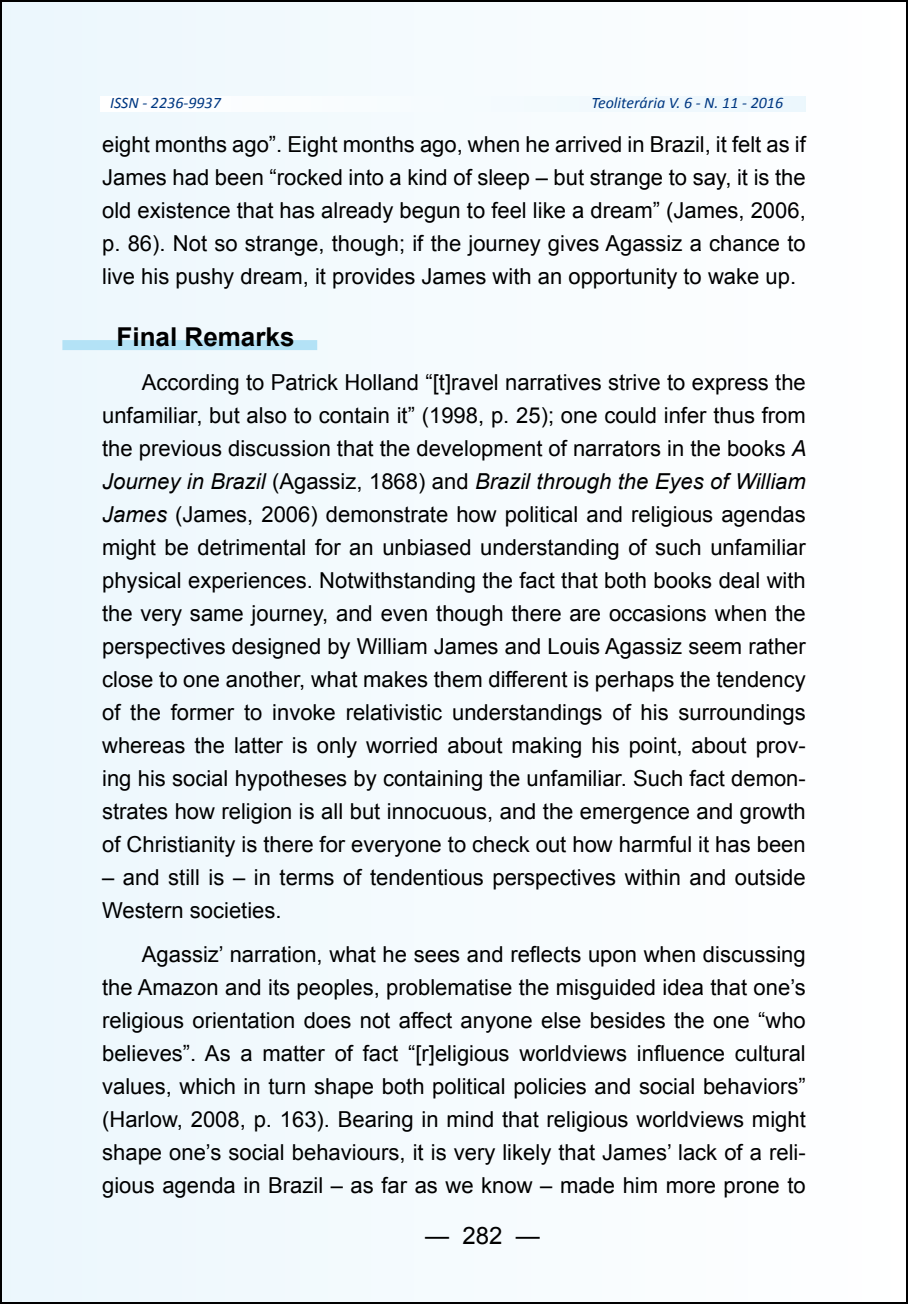
<style>
.page{position:relative;width:908px;height:1304px;background:#fff}
.page>*{position:absolute;margin:0;border:0;box-sizing:border-box;transform-origin:0 0}
.t1{font:700 26px "Arial";color:#000}
.t2{font:24px "Arial";color:#000}
.t3{font:22px/33px "Arial";color:#000;text-align:justify}
.t4{font:italic 16px "Calibri";color:#003882}
.s1{font-style:italic}
</style>
<div class="page">
<div style="left:1px;top:1px;width:905px;height:1302px;background:#f5fbfe"></div>
<div style="left:62px;top:340px;width:255px;height:10px;background:#b3e2f6"></div>
<p class="t4" style="left:110px;top:93px;width:112px">ISSN - 2236-9937</p>
<p class="t4" style="left:591px;top:93px;width:193px">Teoliterária V. 6 - N. 11 - 2016</p>
<p class="t3" style="left:102px;top:128px;width:704px">eight months ago”. Eight months ago, when he arrived in Brazil, it felt as if James had been “rocked into a kind of sleep – but strange to say, it is the old existence that has already begun to feel like a dream” (James, 2006, p. 86). Not so strange, though; if the journey gives Agassiz a chance to live his pushy dream, it provides James with an opportunity to wake up.</p>
<p class="t1" style="left:117px;top:319px;width:179px">Final Remarks</p>
<p class="t3" style="left:102px;top:366px;width:705px;text-indent:40px">According to Patrick Holland “[t]ravel narratives strive to express the unfamiliar, but also to contain it” (1998, p. 25); one could infer thus from the previous discussion that the development of narrators in the books <span class="s1">A Journey in Brazil</span> (Agassiz, 1868) and <span class="s1">Brazil through the Eyes of William James</span> (James, 2006) demonstrate how political and religious agendas might be detrimental for an unbiased understanding of such unfamiliar physical experiences. Notwithstanding the fact that both books deal with the very same journey, and even though there are occasions when the perspectives designed by William James and Louis Agassiz seem rather close to one another, what makes them different is perhaps the tendency of the former to invoke relativistic understandings of his surroundings whereas the latter is only worried about making his point, about prov&shy;ing his social hypotheses by containing the unfamiliar. Such fact demon&shy;strates how religion is all but innocuous, and the emergence and growth of Christianity is there for everyone to check out how harmful it has been</p>
<p class="t3" style="left:102px;top:861px;width:704px">– and still is – in terms of tendentious perspectives within and outside<br>Western societies.</p>
<p class="t3" style="left:102px;top:938px;width:705px;text-indent:40px">Agassiz’ narration, what he sees and reflects upon when discussing the Amazon and its peoples, problematise the misguided idea that one’s religious orientation does not affect anyone else besides the one “who believes”. As a matter of fact “[r]eligious worldviews influence cultural values, which in turn shape both political policies and social behaviors” (Harlow, 2008, p. 163). Bearing in mind that religious worldviews might shape one’s social behaviours, it is very likely that James’ lack of a reli&shy;gious agenda in Brazil – as far as we know – made him more prone to</p>
<p class="t2" style="left:425px;top:1219px;width:116px">— 282 —</p>
</div>
